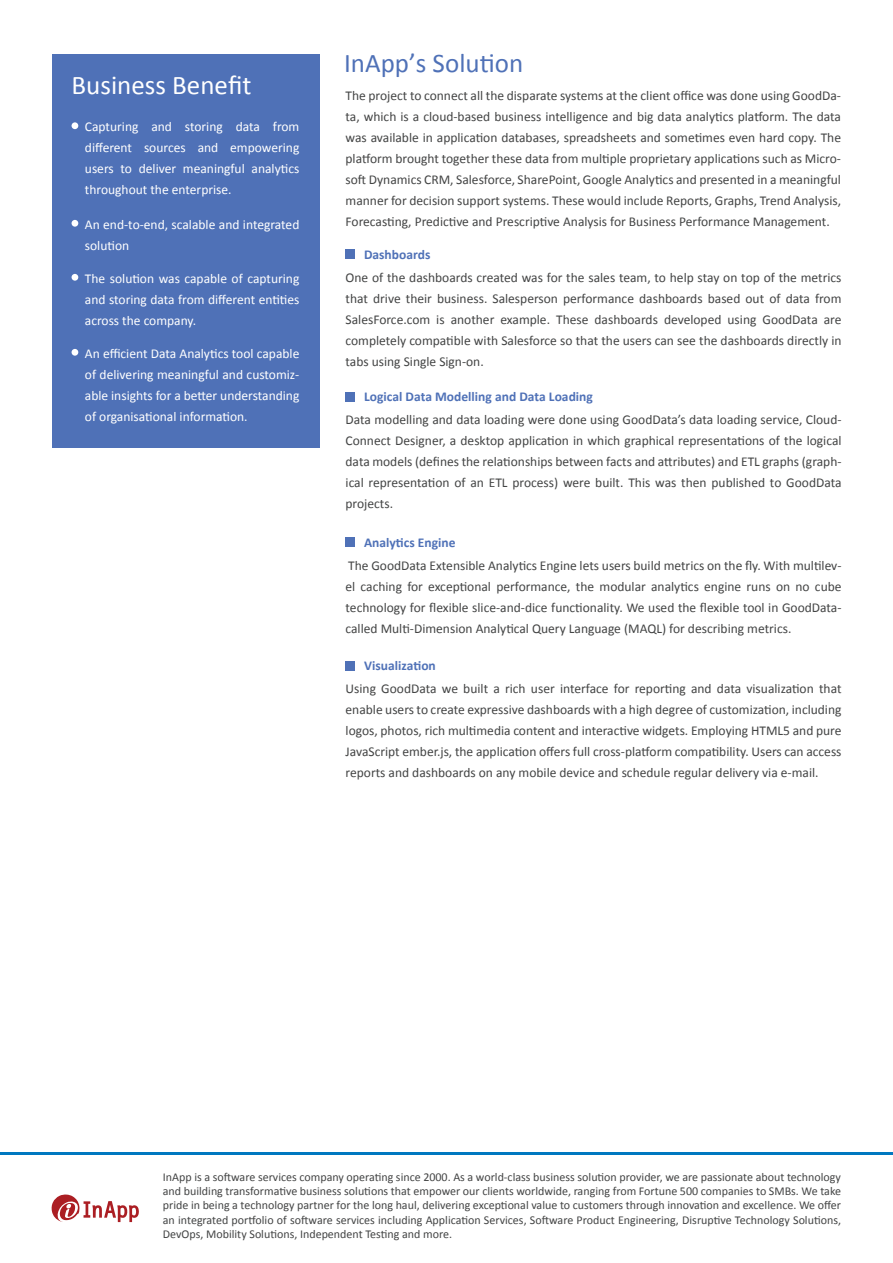
<style>
.page{position:relative;width:893px;height:1263px;background:#fff}
.page>*{position:absolute;margin:0;border:0;box-sizing:border-box;transform-origin:0 0}
.t1{font:27px "Calibri";color:#4f71b7}
.t2{font:27px "Calibri";color:#fff}
.t3{font:13.5px/21px "Calibri";color:#434444;text-align:justify}
.t4{font:13.5px/21px "Calibri";color:#fff;text-align:justify}
.t5{font:700 13.5px "Calibri";color:#4f71b7}
.t6{font:12px/14.4px "Calibri";color:#434444;text-align:justify}
</style>
<div class="page">
<div style="left:52px;top:55px;width:268px;height:393px;background:#4f71b7"></div>
<div style="left:346px;top:250px;width:9px;height:9px;background:#4f71b7"></div>
<div style="left:346px;top:392px;width:9px;height:9px;background:#4f71b7"></div>
<div style="left:346px;top:538px;width:9px;height:9px;background:#4f71b7"></div>
<div style="left:346px;top:661px;width:9px;height:9px;background:#4f71b7"></div>
<div style="left:72px;top:122px;width:6px;height:7px;background:#fff;border-radius:50%"></div>
<div style="left:72px;top:220px;width:6px;height:7px;background:#fff;border-radius:50%"></div>
<div style="left:72px;top:274px;width:6px;height:7px;background:#fff;border-radius:50%"></div>
<div style="left:72px;top:349px;width:6px;height:7px;background:#fff;border-radius:50%"></div>
<svg style="left:51px;top:1194px;width:88px;height:28px"></svg>
<hr style="left:0;top:1152px;width:893px;height:3px;background:#0078c0">
<h1 class="t2" style="left:72px;top:69px;width:181px">Business Benefit</h1>
<p class="t4" style="left:85px;top:115px;width:216px">Capturing and storing data from different sources and empowering users to deliver meaningful analytics throughout the enterprise.</p>
<p class="t4" style="left:85px;top:213px;width:216px">An end-to-end, scalable and integrated solution</p>
<p class="t4" style="left:85px;top:267px;width:216px">The solution was capable of capturing and storing data from different entities across the company.</p>
<p class="t4" style="left:85px;top:342px;width:216px">An efficient Data Analytics tool capable of delivering meaningful and customiz&shy;able insights for a better understanding of organisational information.</p>
<h1 class="t1" style="left:344px;top:46px;width:181px">InApp’s Solution</h1>
<p class="t3" style="left:346px;top:84px;width:497px">The project to connect all the disparate systems at the client office was done using GoodDa&shy;ta, which is a cloud-based business intelligence and big data analytics platform. The data was available in application databases, spreadsheets and sometimes even hard copy. The platform brought together these data from multiple proprietary applications such as Micro&shy;soft Dynamics CRM, Salesforce, SharePoint, Google Analytics and presented in a meaningful manner for decision support systems. These would include Reports, Graphs, Trend Analysis, Forecasting, Predictive and Prescriptive Analysis for Business Performance Management.</p>
<p class="t5" style="left:364px;top:246px;width:68px">Dashboards</p>
<p class="t3" style="left:346px;top:266px;width:497px">One of the dashboards created was for the sales team, to help stay on top of the metrics that drive their business. Salesperson performance dashboards based out of data from SalesForce.com is another example. These dashboards developed using GoodData are completely compatible with Salesforce so that the users can see the dashboards directly in tabs using Single Sign-on.</p>
<p class="t5" style="left:364px;top:388px;width:230px">Logical Data Modelling and Data Loading</p>
<p class="t3" style="left:346px;top:408px;width:497px">Data modelling and data loading were done using GoodData’s data loading service, Cloud-Connect Designer, a desktop application in which graphical representations of the logical data models (defines the relationships between facts and attributes) and ETL graphs (graph&shy;ical representation of an ETL process) were built. This was then published to GoodData projects.</p>
<p class="t5" style="left:364px;top:534px;width:93px">Analytics Engine</p>
<p class="t3" style="left:346px;top:554px;width:497px">The GoodData Extensible Analytics Engine lets users build metrics on the fly. With multilev&shy;el caching for exceptional performance, the modular analytics engine runs on no cube technology for flexible slice-and-dice functionality. We used the flexible tool in GoodData&shy;called Multi-Dimension Analytical Query Language (MAQL) for describing metrics.</p>
<p class="t5" style="left:364px;top:657px;width:73px">Visualization</p>
<p class="t3" style="left:346px;top:677px;width:497px">Using GoodData we built a rich user interface for reporting and data visualization that enable users to create expressive dashboards with a high degree of customization, including logos, photos, rich multimedia content and interactive widgets. Employing HTML5 and pure JavaScript ember.js, the application offers full cross-platform compatibility. Users can access reports and dashboards on any mobile device and schedule regular delivery via e-mail.</p>
<p class="t6" style="left:163px;top:1169px;width:680px">InApp is a software services company operating since 2000. As a world-class business solution provider, we are passionate about technology and building transformative business solutions that empower our clients worldwide, ranging from Fortune 500 companies to SMBs. We take pride in being a technology partner for the long haul, delivering exceptional value to customers through innovation and excellence. We offer an integrated portfolio of software services including Application Services, Software Product Engineering, Disruptive Technology Solutions, DevOps, Mobility Solutions, Independent Testing and more.</p>
</div>
